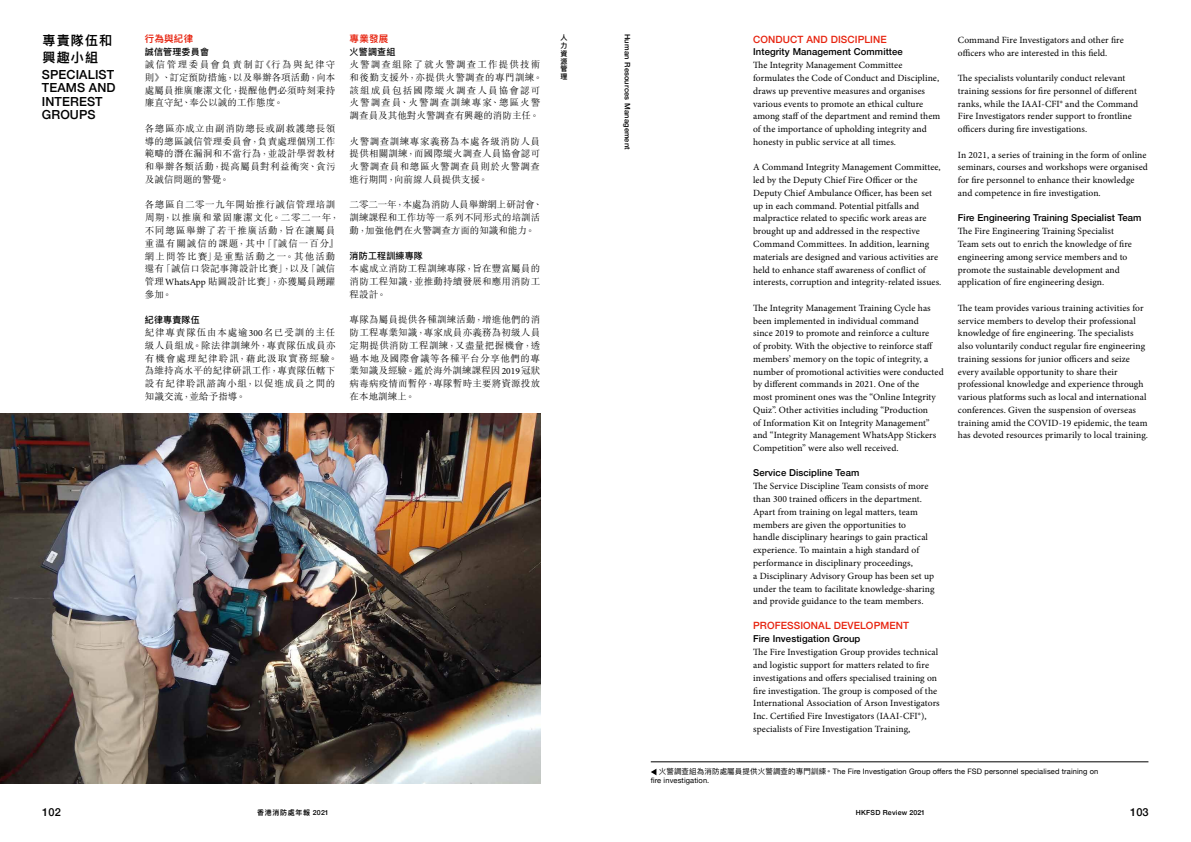
<style>
.page{position:relative;width:1191px;height:842px;background:#fff}
.page>*{position:absolute;margin:0;border:0;box-sizing:border-box;transform-origin:0 0}
.t1{font:600 13px/17px "Ping Fang HK";letter-spacing:.09em;color:#000}
.t2{font:500 12.5px/13.6px "Helvetica Neue";letter-spacing:.01em;color:#000}
.t3{font:500 11px "Helvetica Neue";letter-spacing:.015em;color:#000}
.t4{font:500 10px "Helvetica Neue";letter-spacing:.01em;color:#e72410}
.t5{font:9.5px/12.8px "Minion Pro";letter-spacing:.01em;color:#000}
.t6{font:300 9.5px/12.8px "M Sung HK";letter-spacing:.02em;color:#000;text-align:justify}
.t7{font:300 9.5px/12.8px "M Sung HK";letter-spacing:.075em;color:#000}
.t8{font:300 9.5px/12.8px "M Sung HK";letter-spacing:.08em;color:#000}
.t9{font:500 9.5px "Helvetica Neue";letter-spacing:.01em;color:#000}
.t10{font:300 9.5px/12.8px "M Sung HK";letter-spacing:.11em;color:#000}
.t11{font:300 9.5px/12.8px "M Sung HK";color:#000}
.t12{font:600 9.5px "Ping Fang HK";letter-spacing:.02em;color:#e72410}
.t13{font:500 9px "Ping Fang HK";letter-spacing:.02em;color:#000}
.t14{font:7.5px/8.5px "Helvetica Neue";letter-spacing:.015em;color:#000}
.t15{font:500 7.5px "Helvetica Neue";letter-spacing:.03em;color:#000}
.t16{font:600 7px/7.9px "Ping Fang HK";letter-spacing:.1em;color:#000;text-align:justify}
.t17{font:500 7px "Helvetica Neue";letter-spacing:.025em;color:#000}
.s1{font-family:"Minion Pro";font-weight:400}
.s2{font-family:"Ping Fang HK"}
.s3{font-family:"Helvetica Neue";font-weight:500}
</style>
<div class="page">
<img style="left:0;top:413px;width:540px;height:370px">
<svg style="left:651px;top:769px;width:5px;height:6px"></svg>
<hr style="left:651px;top:761px;width:497px;height:1px;background:#000">
<h1 class="t1" style="left:43px;top:32px;width:71px">專責隊伍和興趣小組</h1>
<h2 class="t2" style="left:42px;top:66px;width:75px">SPECIALIST<br>TEAMS AND<br>INTEREST<br>GROUPS</h2>
<p class="t12" style="left:145px;top:33px;width:50px">行為與紀律</p>
<p class="t13" style="left:145px;top:46px;width:66px">誠信管理委員會</p>
<p class="t6" style="left:145px;top:58px;width:192px">誠信管理委員會負責制訂《行為與紀律守則》、訂定預防措施，以及舉辦各項活動，向本處屬員推廣廉潔文化，提醒他們必須時刻秉持廉直守紀、奉公以誠的工作態度。</p>
<p class="t6" style="left:145px;top:121px;width:192px">各總區亦成立由副消防總長或副救護總長領導的總區誠信管理委員會，負責處理個別工作範疇的潛在漏洞和不當行為，並設計學習教材和舉辦各類活動，提高屬員對利益衝突、貪污及誠信問題的警覺。</p>
<p class="t7" style="left:145px;top:198px;width:196px">各總區自二零一九年開始推行誠信管理培訓周期，以推廣和鞏固廉潔文化。二零二一年，不同總區舉辦了若干推廣活動，旨在讓屬員重溫有關誠信的課題，其中「『誠信一百分』網上問答比賽」是重點活動之一。其他活動還有「誠信口袋記事簿設計比賽」，以及「誠信管理<span class="s1">WhatsApp</span> 貼圖設計比賽」，亦獲屬員踴躍參加。</p>
<p class="t13" style="left:145px;top:314px;width:56px">紀律專責隊伍</p>
<p class="t8" style="left:145px;top:326px;width:194px">紀律專責隊伍由本處逾<span class="s1">300</span>名已受訓的主任級人員組成。除法律訓練外，專責隊伍成員亦有機會處理紀律聆訊，藉此汲取實務經驗。為維持高水平的紀律研訊工作，專責隊伍轄下設有紀律聆訊諮詢小組，以促進成員之間的知識交流，並給予指導。</p>
<p class="t12" style="left:350px;top:33px;width:40px">專業發展</p>
<p class="t13" style="left:350px;top:46px;width:47px">火警調查組</p>
<p class="t10" style="left:350px;top:58px;width:194px">火警調查組除了就火警調查工作提供技術和後勤支援外，亦提供火警調查的專門訓練。該組成員包括國際縱火調查人員協會認可火警調查員、火警調查訓練專家、總區火警調查員及其他對火警調查有興趣的消防主任。</p>
<p class="t6" style="left:350px;top:134px;width:192px">火警調查訓練專家義務為本處各級消防人員提供相關訓練，而國際縱火調查人員協會認可火警調查員和總區火警調查員則於火警調查進行期間，向前線人員提供支援。</p>
<p class="t11" style="left:350px;top:198px;width:194px">二零二一年，本處為消防人員舉辦網上研討會、訓練課程和工作坊等一系列不同形式的培訓活動，加強他們在火警調查方面的知識和能力。</p>
<p class="t13" style="left:350px;top:250px;width:75px">消防工程訓練專隊</p>
<p class="t6" style="left:350px;top:262px;width:192px">本處成立消防工程訓練專隊，旨在豐富屬員的消防工程知識，並推動持續發展和應用消防工程設計。</p>
<p class="t6" style="left:350px;top:313px;width:192px">專隊為屬員提供各種訓練活動，增進他們的消防工程專業知識，專家成員亦義務為初級人員定期提供消防工程訓練，又盡量把握機會，透過本地及國際會議等各種平台分享他們的專業知識及經驗。鑑於海外訓練課程因<span class="s1">2019</span>冠狀病毒病疫情而暫停，專隊暫時主要將資源投放在本地訓練上。</p>
<p class="t16" style="left:560px;top:33px;width:8px">人力資源管理</p>
<p class="t15" style="left:633px;top:34px;width:118px;rotate:90deg">Human Resources Management</p>
<p class="t4" style="left:753px;top:31px;width:135px">CONDUCT AND DISCIPLINE</p>
<p class="t9" style="left:753px;top:44px;width:151px">Integrity Management Committee</p>
<p class="t5" style="left:753px;top:59px;width:189px">The Integrity Management Committee formulates the Code of Conduct and Discipline, draws up preventive measures and organises various events to promote an ethical culture among staff of the department and remind them of the importance of upholding integrity and honesty in public service at all times.</p>
<p class="t5" style="left:753px;top:161px;width:190px">A Command Integrity Management Committee, led by the Deputy Chief Fire Officer or the Deputy Chief Ambulance Officer, has been set up in each command. Potential pitfalls and malpractice related to specific work areas are brought up and addressed in the respective Command Committees. In addition, learning materials are designed and various activities are held to enhance staff awareness of conflict of interests, corruption and integrity-related issues.</p>
<p class="t5" style="left:753px;top:301px;width:192px">The Integrity Management Training Cycle has been implemented in individual command<br>since 2019 to promote and reinforce a culture<br>of probity. With the objective to reinforce staff members’ memory on the topic of integrity, a number of promotional activities were conducted by different commands in 2021. One of the<br>most prominent ones was the “Online Integrity Quiz”. Other activities including “Production<br>of Information Kit on Integrity Management” and “Integrity Management WhatsApp Stickers Competition” were also well received.</p>
<p class="t9" style="left:753px;top:465px;width:108px">Service Discipline Team</p>
<p class="t5" style="left:753px;top:480px;width:183px">The Service Discipline Team consists of more than 300 trained officers in the department.<br>Apart from training on legal matters, team members are given the opportunities to handle disciplinary hearings to gain practical experience. To maintain a high standard of performance in disciplinary proceedings,<br>a Disciplinary Advisory Group has been set up under the team to facilitate knowledge-sharing and provide guidance to the team members.</p>
<p class="t4" style="left:753px;top:618px;width:157px">PROFESSIONAL DEVELOPMENT</p>
<p class="t9" style="left:753px;top:631px;width:109px">Fire Investigation Group</p>
<p class="t5" style="left:753px;top:646px;width:188px">The Fire Investigation Group provides technical and logistic support for matters related to fire investigations and offers specialised training on fire investigation. The group is composed of the International Association of Arson Investigators Inc. Certified Fire Investigators (IAAI-CFI®), specialists of Fire Investigation Training,</p>
<p class="t5" style="left:958px;top:33px;width:167px">Command Fire Investigators and other fire officers who are interested in this field.</p>
<p class="t5" style="left:958px;top:72px;width:182px">The specialists voluntarily conduct relevant training sessions for fire personnel of different ranks, while the IAAI-CFI® and the Command Fire Investigators render support to frontline officers during fire investigations.</p>
<p class="t5" style="left:958px;top:148px;width:192px">In 2021, a series of training in the form of online seminars, courses and workshops were organised for fire personnel to enhance their knowledge and competence in fire investigation.</p>
<p class="t9" style="left:958px;top:210px;width:185px">Fire Engineering Training Specialist Team</p>
<p class="t5" style="left:958px;top:225px;width:176px">The Fire Engineering Training Specialist Team sets out to enrich the knowledge of fire engineering among service members and to promote the sustainable development and application of fire engineering design.</p>
<p class="t5" style="left:958px;top:301px;width:192px">The team provides various training activities for service members to develop their professional knowledge of fire engineering. The specialists also voluntarily conduct regular fire engineering training sessions for junior officers and seize every available opportunity to share their professional knowledge and experience through various platforms such as local and international conferences. Given the suspension of overseas training amid the COVID-19 epidemic, the team has devoted resources primarily to local training.</p>
<p class="t14" style="left:651px;top:768px;width:449px;text-indent:8px"><span class="s2">火警調查組為消防處屬員提供火警調查的專門訓練。</span>The Fire Investigation Group offers the FSD personnel specialised training on fire investigation.</p>
<p class="t3" style="left:42px;top:803px;width:20px">102</p>
<p class="t16" style="left:257px;top:808px;width:73px">香港消防處年報 <span class="s3">2021</span></p>
<p class="t17" style="left:855px;top:807px;width:71px">HKFSD Review 2021</p>
<p class="t3" style="left:1130px;top:803px;width:20px">103</p>
</div>
